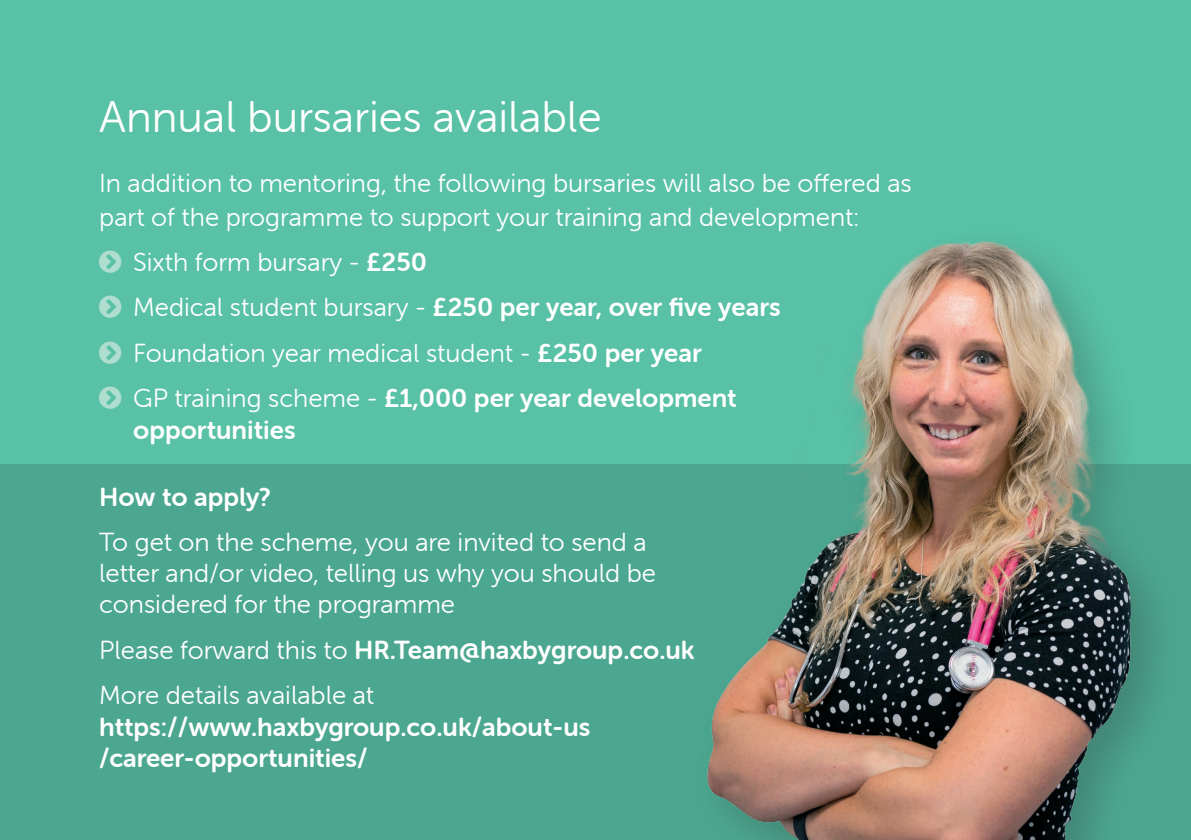
<style>
.page{position:relative;width:1191px;height:840px;background:#fff}
.page>*{position:absolute;margin:0;border:0;box-sizing:border-box;transform-origin:0 0}
.t1{font:44px "Museo Sans Rounded 300";color:#fff}
.t2{font:26px/31.2px "Museo Sans Rounded 300";color:#fff}
.t3{font:26px/31.2px "Museo Sans Rounded 700";color:#fff}
.s1{font-family:"Museo Sans Rounded 700"}
.s2{font-family:"Museo Sans Rounded 300"}
</style>
<div class="page">
<div style="left:0;top:0;width:1191px;height:839px;background:#58c1a6"></div>
<div style="left:0;top:464px;width:1191px;height:375px;background:#4ca790"></div>
<img style="left:707px;top:241px;width:449px;height:598px">
<h1 class="t1" style="left:99px;top:93px;width:504px">Annual bursaries available</h1>
<p class="t2" style="left:99px;top:166px;width:814px;line-height:33.6px">In addition to mentoring, the following bursaries will also be offered as part of the programme to support your training and development:</p>
<p class="t2" style="left:133px;top:246px;width:295px">Sixth form bursary - <span class="s1">£250</span></p>
<p class="t3" style="left:133px;top:292px;width:649px"><span class="s2">Medical student bursary -</span> £250 per year, over five years</p>
<p class="t2" style="left:133px;top:337px;width:570px">Foundation year medical student - <span class="s1">£250 per year</span></p>
<p class="t3" style="left:133px;top:382px;width:605px"><span class="s2">GP training scheme -</span> £1,000 per year development opportunities</p>
<p class="t3" style="left:99px;top:481px;width:173px">How to apply?</p>
<p class="t2" style="left:99px;top:526px;width:558px">To get on the scheme, you are invited to send a letter and/or video, telling us why you should be considered for the programme</p>
<p class="t3" style="left:99px;top:634px;width:597px"><span class="s2">Please forward this to</span> HR.Team@haxbygroup.co.uk</p>
<p class="t2" style="left:99px;top:679px;width:276px">More details available at</p>
<p class="t3" style="left:99px;top:710px;width:493px">https://www.haxbygroup.co.uk/about-us /career-opportunities/</p>
</div>
